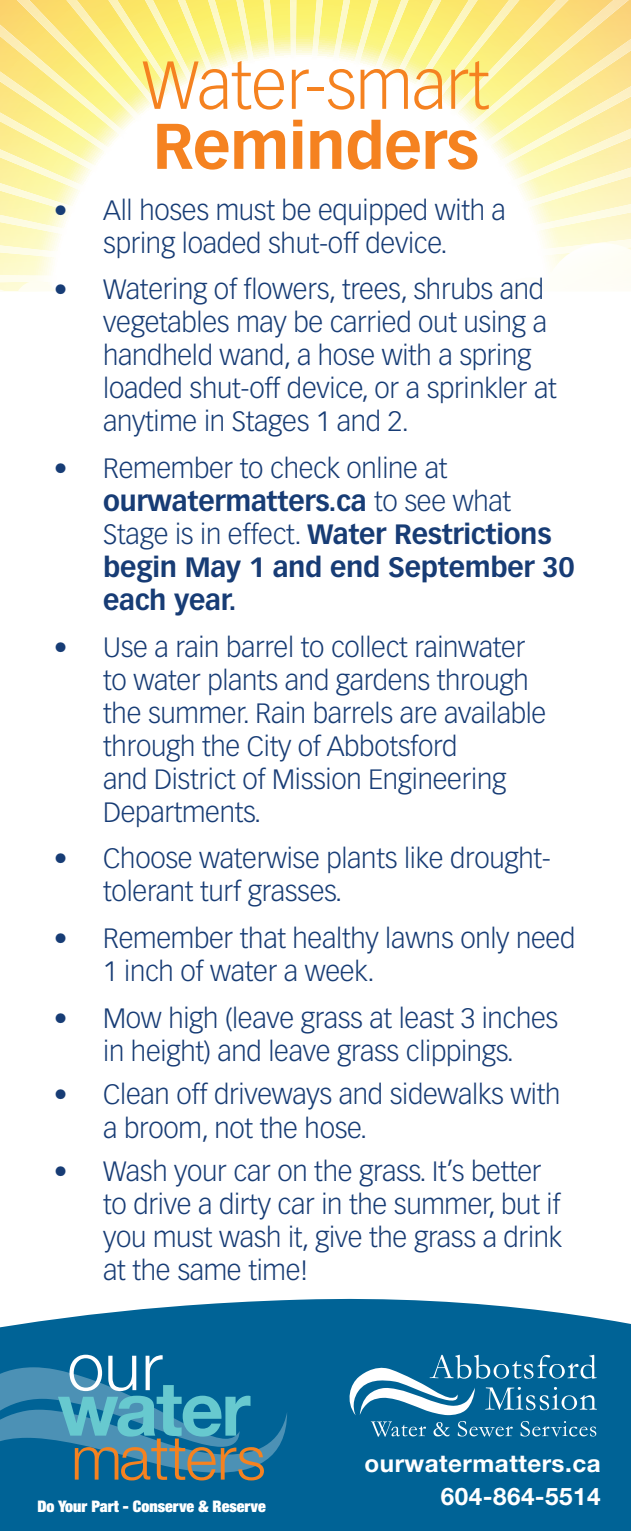
<style>
.page{position:relative;width:631px;height:1531px;background:#fff}
.page>*{position:absolute;margin:0;border:0;box-sizing:border-box;transform-origin:0 0}
.t1{font:300 66.5px "Vectora LT Std";letter-spacing:-.01em;color:#f58220}
.t2{font:700 63.25px "Vectora LT Std";letter-spacing:-.01em;color:#f58220}
.t3{font:300 27.5px/33px "Vectora LT Std";letter-spacing:-.01em;color:#173c75}
.t4{font:700 27.5px/33px "Vectora LT Std";letter-spacing:-.01em;color:#173c75}
.t5{font:700 24.25px "Helvetica Neue LT Std";letter-spacing:.02em;color:#fff}
.t6{font:900 condensed 16px "Helvetica Neue LT Std";color:#fff}
.s1{font-weight:300}
</style>
<div class="page">
<svg style="left:0;top:1298px;width:631px;height:233px;background:#126e9d"></svg>
<img style="left:570px;top:0;width:61px;height:51px">
<img style="left:570px;top:51px;width:61px;height:171px">
<img style="left:0;top:3px;width:293px;height:275px">
<img style="left:294px;top:0;width:276px;height:222px">
<svg style="left:536px;top:222px;width:95px;height:61px"></svg>
<svg style="left:0;top:281px;width:55px;height:10px"></svg>
<svg style="left:0;top:1354px;width:287px;height:134px;background:#317fa0"></svg>
<svg style="left:349px;top:1354px;width:247px;height:61px"></svg>
<svg style="left:371px;top:1421px;width:55px;height:15px"></svg>
<svg style="left:433px;top:1422px;width:16px;height:14px"></svg>
<svg style="left:457px;top:1421px;width:55px;height:15px"></svg>
<svg style="left:520px;top:1421px;width:76px;height:15px"></svg>
<p class="t1" style="left:142px;top:47px;width:349px">Water-smart</p>
<p class="t2" style="left:153px;top:108px;width:328px">Reminders</p>
<p class="t3" style="left:54px;top:194px;width:453px;text-align:center">• All hoses must be equipped with a spring loaded shut-off device.</p>
<p class="t3" style="left:103px;top:273px;width:455px;text-indent:-50px">• Watering of flowers, trees, shrubs and vegetables may be carried out using a handheld wand, a hose with a spring loaded shut-off device, or a sprinkler at anytime in Stages 1 and 2.</p>
<p class="t4" style="left:103px;top:452px;width:473px;text-indent:-50px"><span class="s1">• Remember to check online at </span>ourwatermatters.ca <span class="s1">to see what<br>Stage is in effect.</span> Water Restrictions begin May 1 and end September 30 each year.</p>
<p class="t3" style="left:103px;top:631px;width:444px;text-indent:-50px">• Use a rain barrel to collect rainwater to water plants and gardens through the summer. Rain barrels are available through the City of Abbotsford<br>and District of Mission Engineering<br>Departments.</p>
<p class="t3" style="left:103px;top:842px;width:449px;text-indent:-50px">• Choose waterwise plants like drought&shy;tolerant turf grasses.</p>
<p class="t3" style="left:103px;top:922px;width:473px;text-indent:-50px">• Remember that healthy lawns only need<br>1 inch of water a week.</p>
<p class="t3" style="left:54px;top:1001px;width:506px;text-align:center">• Mow high (leave grass at least 3 inches in height) and leave grass clippings.</p>
<p class="t3" style="left:103px;top:1078px;width:458px;text-indent:-50px">• Clean off driveways and sidewalks with a broom, not the hose.</p>
<p class="t3" style="left:103px;top:1155px;width:460px;text-indent:-50px">• Wash your car on the grass. It’s better to drive a dirty car in the summer, but if you must wash it, give the grass a drink at the same time!</p>
<p class="t6" style="left:37px;top:1496px;width:230px">Do Your Part - Conserve &amp; Reserve</p>
<p class="t5" style="left:364px;top:1448px;width:237px">ourwatermatters.ca</p>
<p class="t5" style="left:441px;top:1480px;width:161px">604-864-5514</p>
</div>
